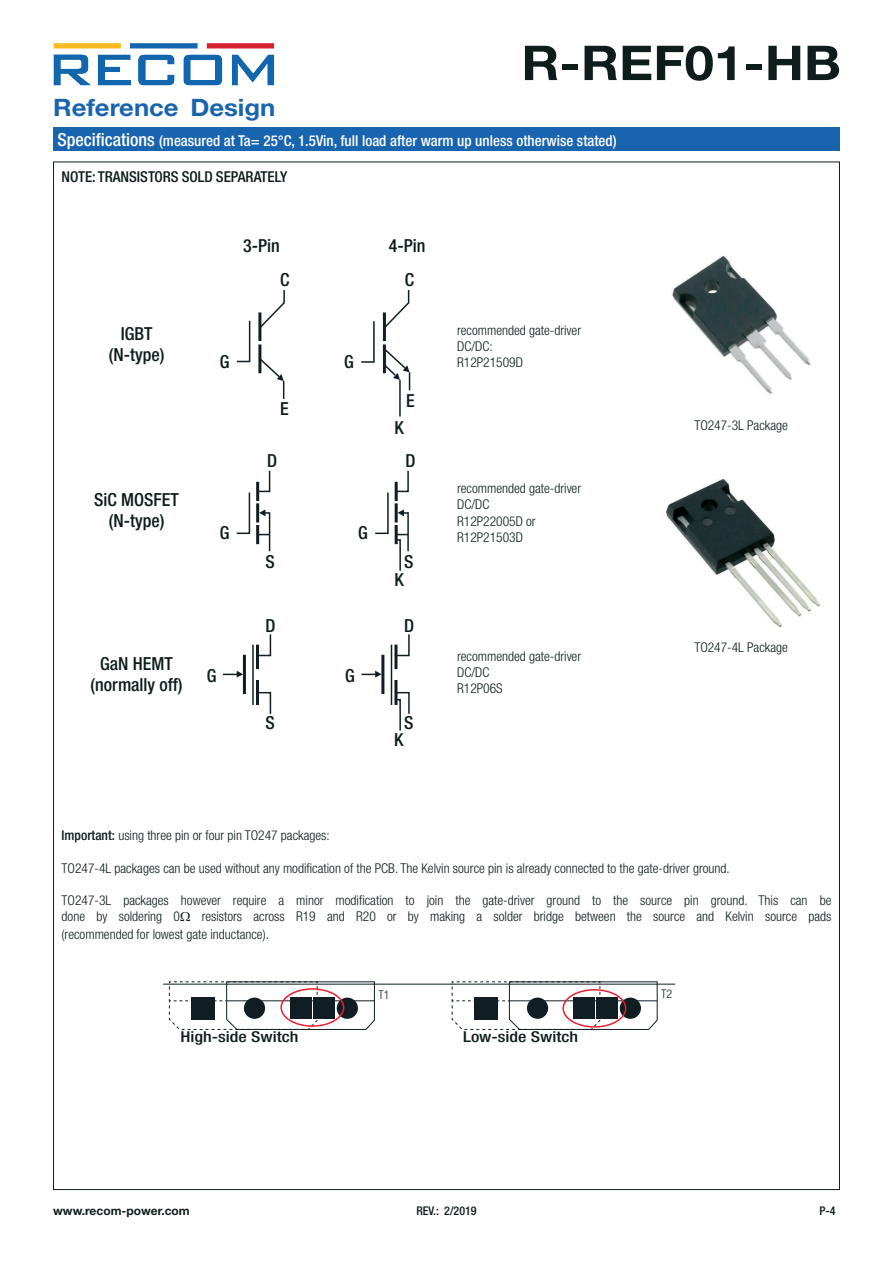
<style>
.page{position:relative;width:893px;height:1263px;background:#fff}
.page>*{position:absolute;margin:0;border:0;box-sizing:border-box;transform-origin:0 0}
.t1{font:700 48px "Helvetica Neue LT";color:#0e1c1b;scale:1.1 1}
.t2{font:700 24px "Helvetica Neue LT";color:#1964af;scale:1.07 1}
.t3{font:500 condensed 18px/21.6px "Helvetica Neue";color:#0e1c1b;text-align:center}
.t4{font:500 condensed 15px "Helvetica Neue LT";color:#fff}
.t5{font:500 condensed 15px "Helvetica Neue LT";color:#0e1c1b}
.t6{font:500 condensed 15px "Helvetica Neue LT";color:#0e1c1b;scale:1.2 1}
.t7{font:300 condensed 13.5px/16.2px "Helvetica Neue LT";color:#0e1c1b}
.t8{font:700 12px "Helvetica Neue LT";color:#0e1c1b}
.t9{font:500 condensed 12px "Helvetica Neue LT";color:#0e1c1b}
.t10{font:300 condensed 12px "Helvetica Neue";color:#0e1c1b}
.s1{font-size:18px}
.s2{font-weight:500}
</style>
<div class="page">
<img style="left:53px;top:43px;width:221px;height:43px">
<div style="left:53px;top:128px;width:787px;height:23px;background:#1964af"></div>
<img style="left:667px;top:479px;width:152px;height:148px">
<img style="left:672px;top:255px;width:139px;height:139px">
<svg style="left:261px;top:290px;width:24px;height:40px"></svg>
<svg style="left:258px;top:357px;width:26px;height:42px"></svg>
<hr style="left:383px;top:312px;width:3px;height:29px;background:#101e23">
<hr style="left:383px;top:344px;width:3px;height:29px;background:#101e23">
<hr style="left:258px;top:312px;width:3px;height:29px;background:#101e23">
<hr style="left:258px;top:344px;width:3px;height:29px;background:#101e23">
<svg style="left:361px;top:321px;width:14px;height:42px"></svg>
<svg style="left:382px;top:290px;width:28px;height:40px"></svg>
<svg style="left:236px;top:320px;width:15px;height:43px"></svg>
<hr style="left:399px;top:380px;width:2px;height:36px;background:#101e23">
<svg style="left:382px;top:348px;width:28px;height:42px"></svg>
<svg style="left:236px;top:470px;width:35px;height:82px"></svg>
<svg style="left:375px;top:470px;width:34px;height:101px"></svg>
<hr style="left:243px;top:655px;width:3px;height:39px;background:#101e23">
<hr style="left:252px;top:645px;width:2px;height:60px;background:#101e23">
<hr style="left:256px;top:645px;width:3px;height:24px;background:#101e23">
<hr style="left:256px;top:680px;width:3px;height:25px;background:#101e23">
<svg style="left:256px;top:634px;width:16px;height:23px"></svg>
<svg style="left:259px;top:691px;width:13px;height:23px"></svg>
<svg style="left:223px;top:671px;width:20px;height:6px"></svg>
<hr style="left:381px;top:655px;width:3px;height:39px;background:#101e23">
<hr style="left:391px;top:645px;width:1px;height:60px;background:#101e23">
<hr style="left:394px;top:645px;width:3px;height:24px;background:#101e23">
<hr style="left:394px;top:680px;width:3px;height:25px;background:#101e23">
<svg style="left:394px;top:634px;width:16px;height:23px"></svg>
<svg style="left:394px;top:691px;width:16px;height:40px"></svg>
<svg style="left:361px;top:671px;width:21px;height:6px"></svg>
<svg style="left:169px;top:981px;width:206px;height:49px"></svg>
<svg style="left:451px;top:981px;width:207px;height:49px"></svg>
<hr style="left:163px;top:984px;width:512px;height:1px;background:#101e23">
<div style="left:280px;top:988px;width:64px;height:39px;border:2px solid #ea1e2f;border-radius:50%"></div>
<div style="left:562px;top:989px;width:64px;height:39px;border:2px solid #ea1e2f;border-radius:50%"></div>
<h1 class="t1" style="left:521px;top:33px;width:292px">R-REF01-HB</h1>
<h2 class="t2" style="left:53px;top:92px;width:209px">Reference Design</h2>
<p class="t4" style="left:57px;top:132px;width:561px"><span class="s1">Specifications</span> (measured at Ta= 25°C, 1.5Vin, full load after warm up unless otherwise stated)</p>
<p class="t5" style="left:62px;top:168px;width:227px">NOTE: TRANSISTORS SOLD SEPARATELY</p>
<h3 class="t3" style="left:109px;top:322px;width:57px">IGBT (N-type)</h3>
<h3 class="t3" style="left:94px;top:488px;width:86px">SiC MOSFET (N-type)</h3>
<h3 class="t3" style="left:90px;top:652px;width:94px">GaN HEMT (normally off)</h3>
<h3 class="t3" style="left:243px;top:234px;width:38px">3-Pin</h3>
<h3 class="t3" style="left:280px;top:269px;width:11px">C</h3>
<h3 class="t3" style="left:389px;top:234px;width:38px">4-Pin</h3>
<h3 class="t3" style="left:405px;top:269px;width:11px">C</h3>
<h3 class="t3" style="left:220px;top:350px;width:11px">G</h3>
<h3 class="t3" style="left:344px;top:351px;width:11px">G</h3>
<h3 class="t3" style="left:280px;top:398px;width:10px">E</h3>
<h3 class="t3" style="left:220px;top:522px;width:11px">G</h3>
<h3 class="t3" style="left:207px;top:664px;width:11px">G</h3>
<h3 class="t3" style="left:267px;top:450px;width:12px">D</h3>
<h3 class="t3" style="left:265px;top:551px;width:11px">S</h3>
<h3 class="t3" style="left:265px;top:614px;width:12px">D</h3>
<h3 class="t3" style="left:265px;top:712px;width:11px">S</h3>
<h3 class="t3" style="left:358px;top:522px;width:11px">G</h3>
<h3 class="t3" style="left:345px;top:664px;width:11px">G</h3>
<h3 class="t3" style="left:406px;top:389px;width:10px">E</h3>
<h3 class="t3" style="left:395px;top:416px;width:11px">K</h3>
<h3 class="t3" style="left:405px;top:450px;width:12px">D</h3>
<h3 class="t3" style="left:404px;top:551px;width:11px">S</h3>
<h3 class="t3" style="left:394px;top:569px;width:11px">K</h3>
<h3 class="t3" style="left:404px;top:614px;width:12px">D</h3>
<h3 class="t3" style="left:404px;top:712px;width:11px">S</h3>
<h3 class="t3" style="left:394px;top:728px;width:11px">K</h3>
<p class="t7" style="left:457px;top:322px;width:126px">recommended gate-driver<br>DC/DC:<br>R12P21509D</p>
<p class="t7" style="left:457px;top:480px;width:126px">recommended gate-driver<br>DC/DC<br>R12P22005D or<br>R12P21503D</p>
<p class="t7" style="left:457px;top:648px;width:126px">recommended gate-driver<br>DC/DC<br>R12P06S</p>
<p class="t7" style="left:694px;top:416px;width:95px">TO247-3L Package</p>
<p class="t7" style="left:694px;top:639px;width:95px">TO247-4L Package</p>
<p class="t7" style="left:62px;top:827px;width:270px"><span class="s2">Important:</span> using three pin or four pin TO247 packages:</p>
<p class="t7" style="left:62px;top:859px;width:670px">TO247-4L packages can be used without any modification of the PCB. The Kelvin source pin is already connected to the gate-driver ground.</p>
<p class="t7" style="left:62px;top:892px;width:771px">TO247-3L packages however require a minor modification to join the gate-driver ground to the source pin ground. This can be done by soldering 0</p>
<p class="t7" style="left:62px;top:907px;width:771px;line-height:18px;text-indent:140px">resistors across R19 and R20 or by making a solder bridge between the source and Kelvin source pads (recommended for lowest gate inductance).</p>
<p class="t10" style="left:379px;top:988px;width:13px">T1</p>
<p class="t10" style="left:661px;top:987px;width:13px">T2</p>
<p class="t6" style="left:181px;top:1027px;width:100px">High-side Switch</p>
<p class="t6" style="left:463px;top:1027px;width:97px">Low-side Switch</p>
<p class="t8" style="left:53px;top:1203px;width:138px">www.recom-power.com</p>
<p class="t9" style="left:416px;top:1203px;width:62px">REV.: 2/2019</p>
<p class="t9" style="left:820px;top:1203px;width:17px">P-4</p>
</div>
